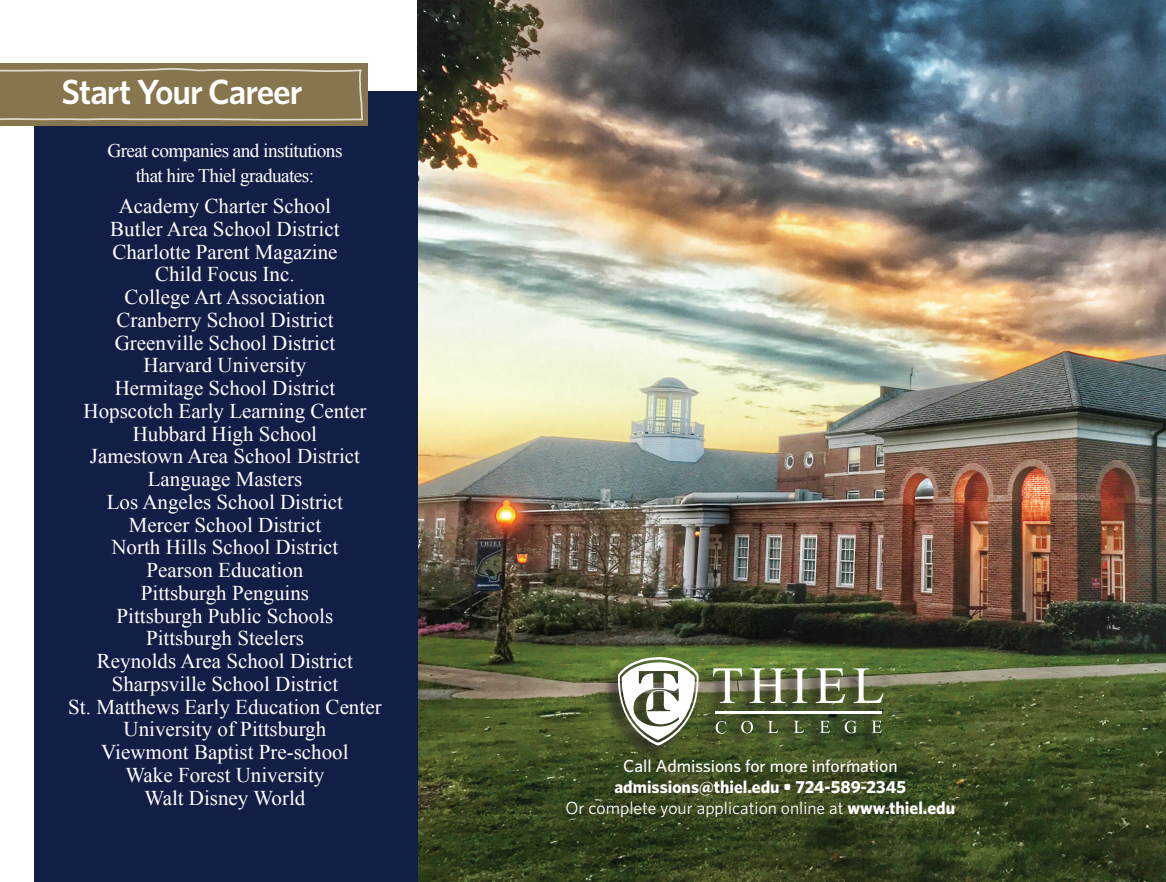
<style>
.page{position:relative;width:1166px;height:882px;background:#fff}
.page>*{position:absolute;margin:0;border:0;box-sizing:border-box;transform-origin:0 0}
.t1{font:600 35px "Whitney";letter-spacing:-.03em;color:#fff}
.t2{font:21px "Times New Roman";color:#fff}
.t3{font:19.25px/25.2px "Times New Roman";letter-spacing:-.03em;color:#fff;text-align:center}
.t4{font:17.5px "Whitney";color:#fff}
.t5{font:700 17.5px "Whitney";color:#fff}
.t6{font:500 17.5px "Whitney";color:#fff}
.s1{font-weight:700}
</style>
<div class="page">
<img style="left:417px;top:0;width:749px;height:882px">
<div style="left:34px;top:91px;width:383px;height:791px;background:#131e47"></div>
<div style="left:0;top:63px;width:367px;height:63px;background:#87754e"></div>
<svg style="left:0;top:68px;width:363px;height:53px"></svg>
<div style="left:600px;top:656px;width:296px;height:107px;background:#231f20;opacity:.55"></div>
<svg style="left:713px;top:668px;width:29px;height:35px"></svg>
<svg style="left:749px;top:668px;width:36px;height:35px"></svg>
<svg style="left:792px;top:668px;width:15px;height:35px"></svg>
<svg style="left:815px;top:668px;width:30px;height:35px"></svg>
<svg style="left:853px;top:668px;width:30px;height:35px"></svg>
<svg style="left:715px;top:721px;width:11px;height:13px"></svg>
<svg style="left:741px;top:721px;width:12px;height:12px"></svg>
<svg style="left:767px;top:721px;width:11px;height:12px"></svg>
<svg style="left:793px;top:721px;width:11px;height:12px"></svg>
<svg style="left:819px;top:721px;width:11px;height:12px"></svg>
<svg style="left:844px;top:721px;width:13px;height:12px"></svg>
<svg style="left:871px;top:721px;width:11px;height:12px"></svg>
<hr style="left:715px;top:711px;width:167px;height:2px;background:#fff">
<svg style="left:618px;top:657px;width:80px;height:89px"></svg>
<svg style="left:890px;top:668px;width:5px;height:3px"></svg>
<p class="t1" style="left:62px;top:69px;width:242px">Start Your Career</p>
<p class="t3" style="left:107px;top:138px;width:237px">Great companies and institutions that hire Thiel graduates:</p>
<p class="t2" style="left:119px;top:192px;width:214px">Academy Charter School</p>
<p class="t2" style="left:110px;top:215px;width:231px">Butler Area School District</p>
<p class="t2" style="left:112px;top:237px;width:227px">Charlotte Parent Magazine</p>
<p class="t2" style="left:155px;top:260px;width:141px">Child Focus Inc.</p>
<p class="t2" style="left:125px;top:283px;width:202px">College Art Association</p>
<p class="t2" style="left:116px;top:306px;width:218px">Cranberry School District</p>
<p class="t2" style="left:115px;top:328px;width:222px">Greenville School District</p>
<p class="t2" style="left:144px;top:351px;width:164px">Harvard University</p>
<p class="t2" style="left:115px;top:374px;width:222px">Hermitage School District</p>
<p class="t2" style="left:83px;top:397px;width:284px">Hopscotch Early Learning Center</p>
<p class="t2" style="left:133px;top:419px;width:186px">Hubbard High School</p>
<p class="t2" style="left:90px;top:442px;width:272px">Jamestown Area School District</p>
<p class="t2" style="left:148px;top:465px;width:156px">Language Masters</p>
<p class="t2" style="left:107px;top:488px;width:238px">Los Angeles School District</p>
<p class="t2" style="left:129px;top:510px;width:194px">Mercer School District</p>
<p class="t2" style="left:111px;top:533px;width:228px">North Hills School District</p>
<p class="t2" style="left:146px;top:556px;width:158px">Pearson Education</p>
<p class="t2" style="left:141px;top:579px;width:170px">Pittsburgh Penguins</p>
<p class="t2" style="left:117px;top:601px;width:218px">Pittsburgh Public Schools</p>
<p class="t2" style="left:146px;top:624px;width:159px">Pittsburgh Steelers</p>
<p class="t2" style="left:97px;top:647px;width:258px">Reynolds Area School District</p>
<p class="t2" style="left:112px;top:670px;width:228px">Sharpsville School District</p>
<p class="t2" style="left:68px;top:692px;width:315px">St. Matthews Early Education Center</p>
<p class="t2" style="left:124px;top:715px;width:204px">University of Pittsburgh</p>
<p class="t2" style="left:101px;top:738px;width:249px">Viewmont Baptist Pre-school</p>
<p class="t2" style="left:125px;top:761px;width:200px">Wake Forest University</p>
<p class="t2" style="left:145px;top:783px;width:162px">Walt Disney World</p>
<p class="t6" style="left:623px;top:756px;width:276px">Call Admissions for more information</p>
<p class="t5" style="left:614px;top:775px;width:293px">admissions@thiel.edu • 724-589-2345</p>
<p class="t4" style="left:565px;top:796px;width:391px">Or complete your application online at <span class="s1">www.thiel.edu</span></p>
</div>
